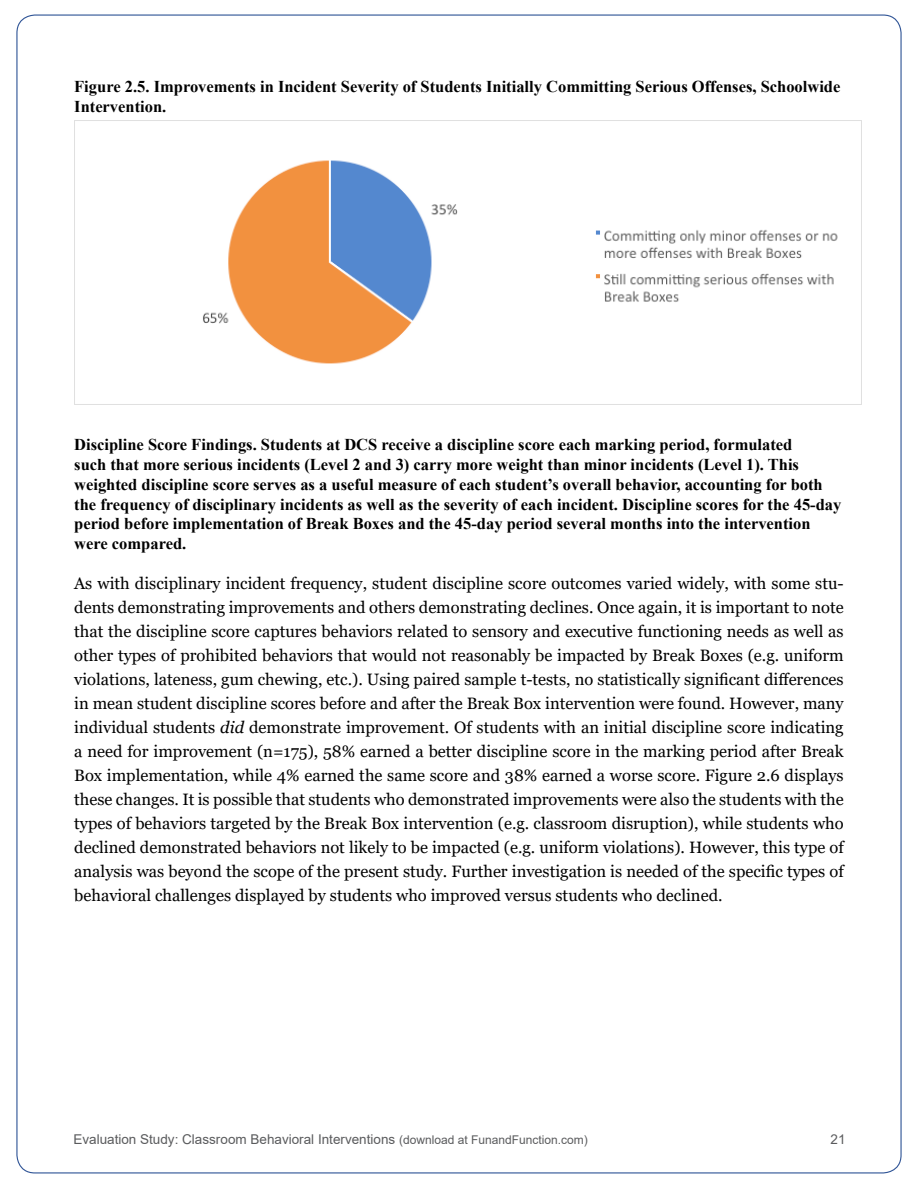
<style>
.page{position:relative;width:918px;height:1188px;background:#fff}
.page>*{position:absolute;margin:0;border:0;box-sizing:border-box;transform-origin:0 0}
.t1{font:16.5px/24px "Georgia";color:#000;text-align:justify}
.t2{font:700 16.5px/19.8px "Times New Roman";color:#000}
.t3{font:13.5px "Arial";color:#5a5b5d}
.s1{font-style:italic}
.s2{font-size:12px}
</style>
<div class="page">
<img style="left:74px;top:120px;width:787px;height:285px">
<p class="t2" style="left:74px;top:76px;width:768px">Figure 2.5. Improvements in Incident Severity of Students Initially Committing Serious Offenses, Schoolwide<br>Intervention.</p>
<p class="t2" style="left:74px;top:434px;width:769px">Discipline Score Findings. Students at DCS receive a discipline score each marking period, formulated<br>such that more serious incidents (Level 2 and 3) carry more weight than minor incidents (Level 1). This weighted discipline score serves as a useful measure of each student’s overall behavior, accounting for both the frequency of disciplinary incidents as well as the severity of each incident. Discipline scores for the 45-day period before implementation of Break Boxes and the 45-day period several months into the intervention were compared.</p>
<p class="t1" style="left:74px;top:572px;width:771px">As with disciplinary incident frequency, student discipline score outcomes varied widely, with some stu&shy;dents demonstrating improvements and others demonstrating declines. Once again, it is important to note that the discipline score captures behaviors related to sensory and executive functioning needs as well as other types of prohibited behaviors that would not reasonably be impacted by Break Boxes (e.g. uniform violations, lateness, gum chewing, etc.). Using paired sample t-tests, no statistically significant differences in mean student discipline scores before and after the Break Box intervention were found. However, many individual students <span class="s1">did</span> demonstrate improvement. Of students with an initial discipline score indicating a need for improvement (n=175), 58% earned a better discipline score in the marking period after Break Box implementation, while 4% earned the same score and 38% earned a worse score. Figure 2.6 displays these changes. It is possible that students who demonstrated improvements were also the students with the types of behaviors targeted by the Break Box intervention (e.g. classroom disruption), while students who declined demonstrated behaviors not likely to be impacted (e.g. uniform violations). However, this type of analysis was beyond the scope of the present study. Further investigation is needed of the specific types of behavioral challenges displayed by students who improved versus students who declined.</p>
<p class="t3" style="left:73px;top:1130px;width:516px">Evaluation Study: Classroom Behavioral Interventions <span class="s2">(download at FunandFunction.com)</span></p>
<p class="t3" style="left:831px;top:1130px;width:17px">21</p>
</div>
